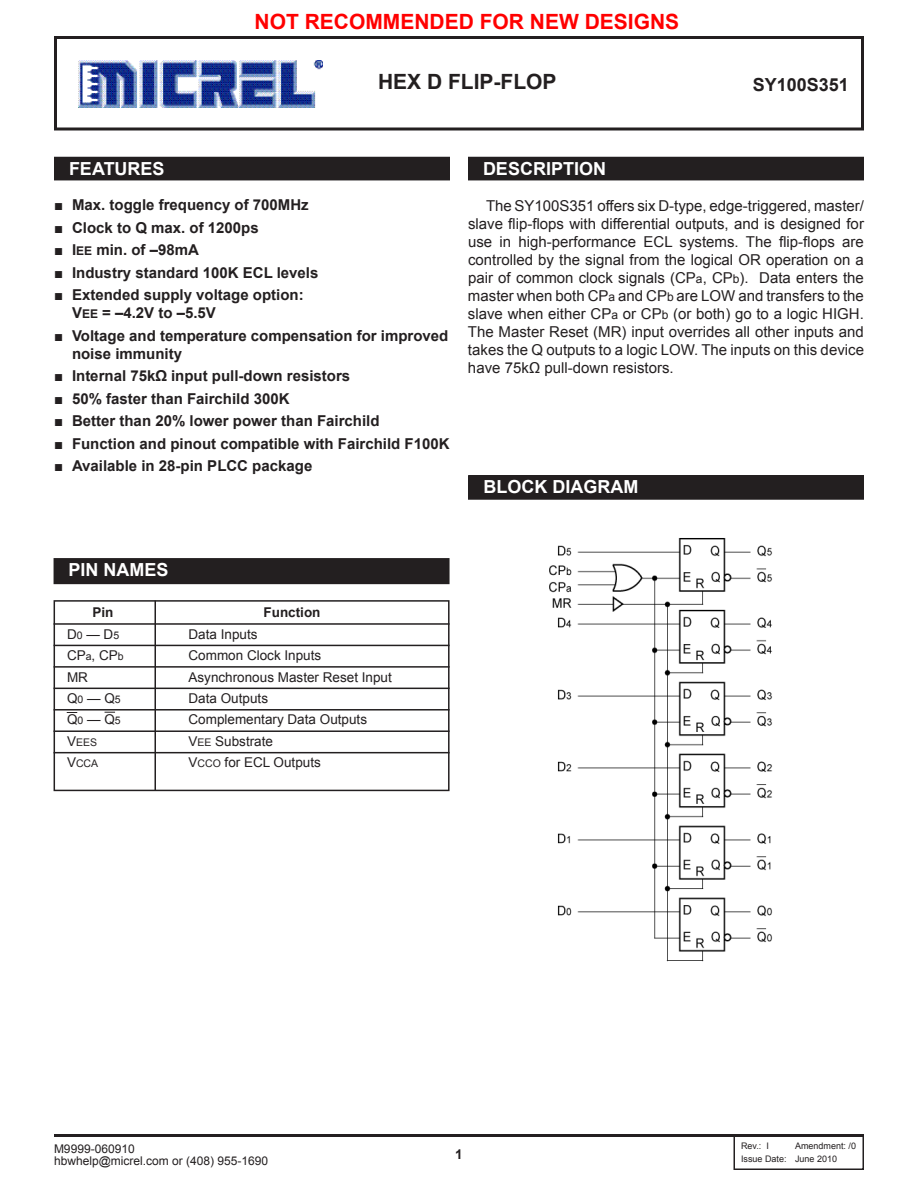
<style>
.page{position:relative;width:918px;height:1188px;background:#fff}
.page>*{position:absolute;margin:0;border:0;box-sizing:border-box;transform-origin:0 0}
.t1{font:700 21px "Arial";color:#f00}
.t2{font:700 21px "Arial";color:#231f20}
.t3{font:700 18px "Arial";color:#fff}
.t4{font:700 18px "Arial";color:#231f20}
.t5{font:15px/18px "Arial";color:#231f20;text-align:justify}
.t6{font:700 15px/18px "Arial";color:#231f20}
.t7{font:13.5px "Arial";color:#231f20}
.t8{font:700 13.5px "Arial";color:#231f20}
.t9{font:12px/12px "Arial";color:#231f20}
.t10{font:10.5px "Arial";color:#231f20}
.t11{font:9px/13.8px "Arial";color:#231f20}
.s1{font-size:12px}
.s2{font-size:10.5px}
.s3{font-size:13.5px}
</style>
<div class="page">
<div style="left:54px;top:36px;width:810px;height:94px;border:3px solid #231f20"></div>
<div style="left:469px;top:476px;width:394px;height:23px;background:#231f20"></div>
<div style="left:468px;top:475px;width:396px;height:25px;border:2px solid #231f20"></div>
<img style="left:549px;top:538px;width:224px;height:424px">
<div style="left:55px;top:157px;width:394px;height:23px;background:#231f20"></div>
<div style="left:469px;top:157px;width:394px;height:23px;background:#231f20"></div>
<div style="left:734px;top:1134px;width:130px;height:36px;border:2px solid #231f20"></div>
<img style="left:78px;top:60px;width:244px;height:47px">
<hr style="left:54px;top:1134px;width:810px;height:3px;background:#231f20">
<hr style="left:54px;top:623px;width:396px;height:2px;background:#231f20">
<hr style="left:54px;top:645px;width:396px;height:1px;background:#231f20">
<hr style="left:54px;top:666px;width:396px;height:2px;background:#231f20">
<hr style="left:54px;top:688px;width:396px;height:1px;background:#231f20">
<hr style="left:54px;top:709px;width:396px;height:2px;background:#231f20">
<hr style="left:54px;top:730px;width:396px;height:2px;background:#231f20">
<hr style="left:54px;top:752px;width:396px;height:1px;background:#231f20">
<div style="left:54px;top:600px;width:396px;height:191px;border:2px solid #231f20"></div>
<hr style="left:155px;top:601px;width:1px;height:189px;background:#231f20">
<div style="left:54px;top:559px;width:395px;height:24px;background:#231f20"></div>
<div style="left:54px;top:558px;width:396px;height:26px;border:2px solid #231f20"></div>
<h1 class="t1" style="left:255px;top:7px;width:426px">NOT RECOMMENDED FOR NEW DESIGNS</h1>
<h1 class="t2" style="left:378px;top:68px;width:180px">HEX D FLIP-FLOP</h1>
<p class="t4" style="left:753px;top:78px;width:98px">SY100S351</p>
<p class="t3" style="left:69px;top:156px;width:97px">FEATURES</p>
<p class="t6" style="left:54px;top:197px;width:256px">■ Max. toggle frequency of 700MHz</p>
<p class="t6" style="left:54px;top:219px;width:206px">■ Clock to Q max. of 1200ps</p>
<p class="t6" style="left:54px;top:242px;width:146px">■ I<span class="s1">EE</span> min. of –98mA</p>
<p class="t6" style="left:54px;top:264px;width:266px">■ Industry standard 100K ECL levels</p>
<p class="t6" style="left:72px;top:287px;width:233px;text-indent:-18px">■ Extended supply voltage option:<br>V<span class="s1">EE</span> = –4.2V to –5.5V</p>
<p class="t6" style="left:72px;top:327px;width:378px;text-indent:-18px">■ Voltage and temperature compensation for improved noise immunity</p>
<p class="t6" style="left:54px;top:368px;width:298px">■ Internal 75kΩ input pull-down resistors</p>
<p class="t6" style="left:54px;top:390px;width:237px">■ 50% faster than Fairchild 300K</p>
<p class="t6" style="left:54px;top:413px;width:327px">■ Better than 20% lower power than Fairchild</p>
<p class="t6" style="left:54px;top:435px;width:397px">■ Function and pinout compatible with Fairchild F100K</p>
<p class="t6" style="left:54px;top:458px;width:260px">■ Available in 28-pin PLCC package</p>
<p class="t3" style="left:483px;top:157px;width:125px">DESCRIPTION</p>
<p class="t5" style="left:468px;top:198px;width:398px;text-indent:18px">The SY100S351 offers six D-type, edge-triggered, master/ slave flip-flops with differential outputs, and is designed for use in high-performance ECL systems. The flip-flops are controlled by the signal from the logical OR operation on a pair of common clock signals (CP<span class="s1">a</span>, CP<span class="s1">b</span>). Data enters the master when both CP<span class="s1">a</span> and CP<span class="s1">b</span> are LOW and transfers to the slave when either CP<span class="s1">a</span> or CP<span class="s1">b</span> (or both) go to a logic HIGH.<br>The Master Reset (MR) input overrides all other inputs and takes the Q outputs to a logic LOW. The inputs on this device have 75kΩ pull-down resistors.</p>
<p class="t3" style="left:483px;top:480px;width:156px">BLOCK DIAGRAM</p>
<p class="t3" style="left:69px;top:558px;width:102px">PIN NAMES</p>
<p class="t8" style="left:93px;top:604px;width:23px">Pin</p>
<p class="t8" style="left:264px;top:604px;width:58px">Function</p>
<p class="t7" style="left:67px;top:629px;width:54px">D<span class="s2">0</span> — D<span class="s2">5</span></p>
<p class="t7" style="left:189px;top:625px;width:71px">Data Inputs</p>
<p class="t7" style="left:67px;top:647px;width:58px">CP<span class="s2">a</span>, CP<span class="s2">b</span></p>
<p class="t7" style="left:189px;top:647px;width:134px">Common Clock Inputs</p>
<p class="t7" style="left:67px;top:668px;width:22px">MR</p>
<p class="t7" style="left:189px;top:668px;width:205px">Asynchronous Master Reset Input</p>
<p class="t7" style="left:67px;top:689px;width:55px">Q<span class="s2">0</span> — Q<span class="s2">5</span></p>
<p class="t7" style="left:189px;top:689px;width:81px">Data Outputs</p>
<p class="t7" style="left:67px;top:711px;width:55px">Q<span class="s2">0</span> — Q<span class="s2">5</span></p>
<p class="t7" style="left:189px;top:711px;width:180px">Complementary Data Outputs</p>
<p class="t10" style="left:67px;top:735px;width:32px"><span class="s3">V</span>EES</p>
<p class="t7" style="left:189px;top:736px;width:86px">V<span class="s2">EE</span> Substrate</p>
<p class="t10" style="left:67px;top:757px;width:33px"><span class="s3">V</span>CCA</p>
<p class="t7" style="left:189px;top:758px;width:134px">V<span class="s2">CCO</span> for ECL Outputs</p>
<p class="t9" style="left:54px;top:1144px;width:216px">M9999-060910<br>hbwhelp@micrel.com or (408) 955-1690</p>
<p class="t8" style="left:455px;top:1149px;width:9px">1</p>
<p class="t11" style="left:741px;top:1139px;width:117px;text-indent:54px">Amendment: /0<br>Issue Date: June 2010</p>
<p class="t11" style="left:741px;top:1139px;width:29px">Rev.: I</p>
</div>
